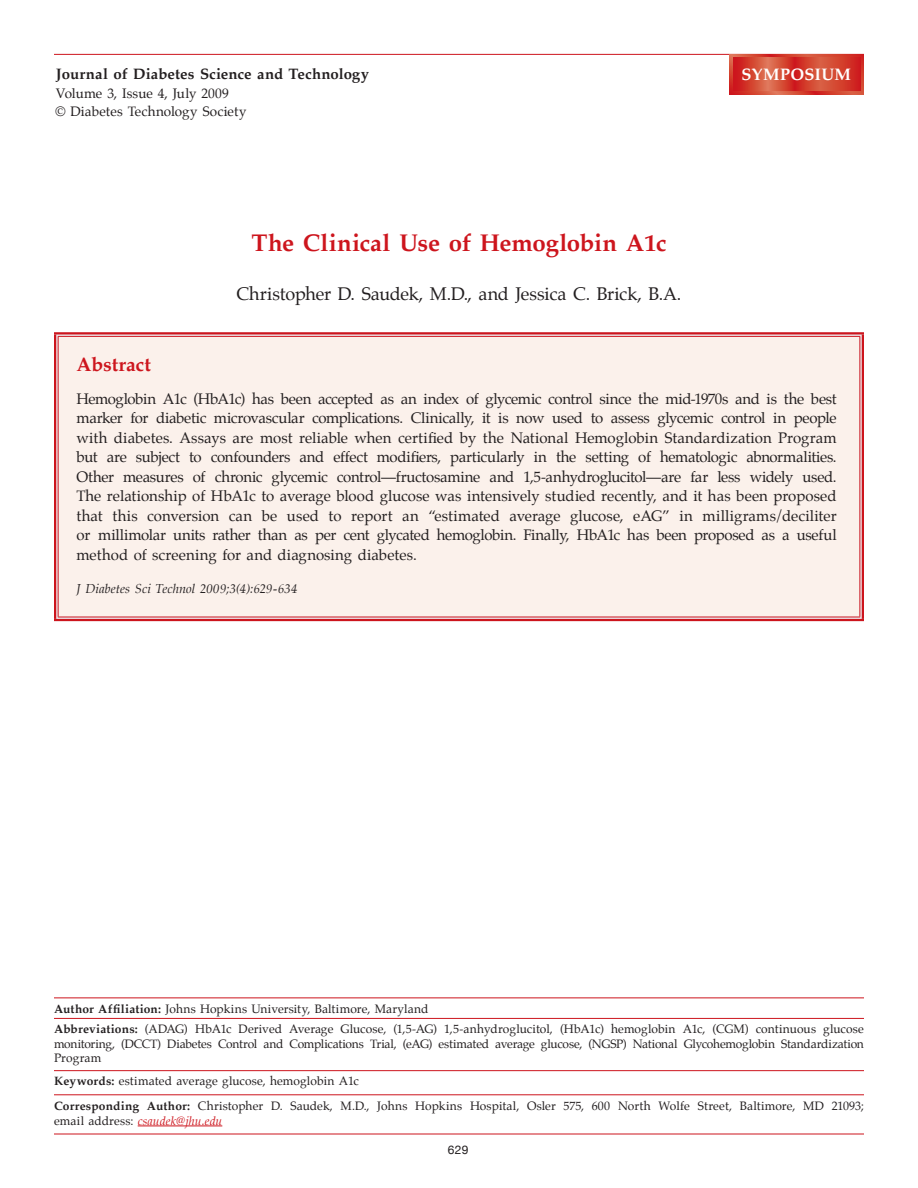
<style>
.page{position:relative;width:918px;height:1188px;background:#fff}
.page>*{position:absolute;margin:0;border:0;box-sizing:border-box;transform-origin:0 0}
.t1{font:700 24px "Palatino";letter-spacing:-.005em;color:#cd151d}
.Subheads{font:700 19.5px "Palatino";letter-spacing:-.005em;color:#cd151d}
.Authors-Names{font:18px "Palatino";letter-spacing:-.01em;color:#231f20}
.t2{font:700 16.5px "Palatino";letter-spacing:.02em;color:#fff}
.Subhead2{font:15px/19.5px "Palatino";letter-spacing:.005em;color:#231f20;text-align:justify}
.t3{font:700 15px "Palatino";letter-spacing:.005em;color:#231f20}
.t4{font:13.5px/18px "Palatino";letter-spacing:.005em;color:#231f20}
.Subhead2-2{font:italic 12.75px "Palatino";letter-spacing:.005em;color:#231f20}
.t5{font:12px/14.4px "Palatino";letter-spacing:.005em;color:#231f20;text-align:justify}
.t6{font:12px "Helvetica Neue";color:#231f20}
.s1{font-weight:700}
.s2{font-style:italic;color:#cd151d}
</style>
<div class="page">
<hr style="left:54px;top:1134px;width:810px;height:1px;background:#cd151d">
<hr style="left:138px;top:1126px;width:84px;height:1px;background:#cd151d">
<hr style="left:54px;top:998px;width:810px;height:1px;background:#cd151d">
<hr style="left:54px;top:1018px;width:810px;height:1px;background:#cd151d">
<hr style="left:54px;top:1070px;width:810px;height:1px;background:#cd151d">
<hr style="left:54px;top:1094px;width:810px;height:1px;background:#cd151d">
<div style="left:56px;top:334px;width:806px;height:285px;background:#fbf1eb"></div>
<svg style="left:56px;top:334px;width:806px;height:3px;background:#e2a8ad"></svg>
<svg style="left:56px;top:337px;width:2px;height:280px"></svg>
<svg style="left:860px;top:337px;width:2px;height:280px"></svg>
<hr style="left:54px;top:617px;width:810px;height:4px;background:#e9d3d8">
<hr style="left:54px;top:332px;width:810px;height:2px;background:#cd151d">
<hr style="left:58px;top:336px;width:802px;height:1px;background:#cd151d">
<hr style="left:54px;top:334px;width:2px;height:285px;background:#cd151d">
<hr style="left:58px;top:337px;width:1px;height:280px;background:#cd151d">
<hr style="left:859px;top:337px;width:1px;height:280px;background:#cd151d">
<hr style="left:862px;top:334px;width:2px;height:285px;background:#cd151d">
<hr style="left:58px;top:617px;width:802px;height:1px;background:#cd151d">
<hr style="left:54px;top:619px;width:810px;height:2px;background:#cd151d">
<hr style="left:54px;top:54px;width:810px;height:1px;background:#cd151d">
<svg style="left:730px;top:54px;width:134px;height:40px"></svg>
<svg style="left:733px;top:57px;width:128px;height:34px;background:#d44231"></svg>
<p class="t3" style="left:56px;top:61px;width:315px">Journal of Diabetes Science and Technology</p>
<p class="t4" style="left:55px;top:85px;width:193px">Volume 3, Issue 4, July 2009<br>© Diabetes Technology Society</p>
<p class="t1" style="left:252px;top:223px;width:416px">The Clinical Use of Hemoglobin A1c</p>
<p class="Authors-Names" style="left:236px;top:279px;width:447px">Christopher D. Saudek, M.D., and Jessica C. Brick, B.A.</p>
<p class="t2" style="left:741px;top:61px;width:111px">SYMPOSIUM</p>
<p class="Subheads" style="left:76px;top:347px;width:76px">Abstract</p>
<p class="Subhead2" style="left:76px;top:389px;width:762px">Hemoglobin A1c (HbA1c) has been accepted as an index of glycemic control since the mid-1970s and is the best marker for diabetic microvascular complications. Clinically, it is now used to assess glycemic control in people with diabetes. Assays are most reliable when certified by the National Hemoglobin Standardization Program but are subject to confounders and effect modifiers, particularly in the setting of hematologic abnormalities.<br>Other measures of chronic glycemic control—fructosamine and 1,5-anhydroglucitol—are far less widely used.<br>The relationship of HbA1c to average blood glucose was intensively studied recently, and it has been proposed that this conversion can be used to report an “estimated average glucose, eAG” in milligrams/deciliter or millimolar units rather than as per cent glycated hemoglobin. Finally, HbA1c has been proposed as a useful method of screening for and diagnosing diabetes.</p>
<p class="Subhead2-2" style="left:76px;top:578px;width:223px">J Diabetes Sci Technol 2009;3(4):629-634</p>
<p class="t5" style="left:54px;top:1001px;width:376px"><span class="s1">Author Affiliation:</span> Johns Hopkins University, Baltimore, Maryland</p>
<p class="t5" style="left:54px;top:1022px;width:811px"><span class="s1">Abbreviations:</span> (ADAG) HbA1c Derived Average Glucose, (1,5-AG) 1,5-anhydroglucitol, (HbA1c) hemoglobin A1c, (CGM) continuous glucose monitoring, (DCCT) Diabetes Control and Complications Trial, (eAG) estimated average glucose, (NGSP) National Glycohemoglobin Standardization Program</p>
<p class="t5" style="left:54px;top:1074px;width:306px"><span class="s1">Keywords:</span> estimated average glucose, hemoglobin A1c</p>
<p class="t5" style="left:54px;top:1099px;width:811px"><span class="s1">Corresponding Author:</span> Christopher D. Saudek, M.D., Johns Hopkins Hospital, Osler 575, 600 North Wolfe Street, Baltimore, MD 21093; email address: <span class="s2">csaudek@jhu.edu</span></p>
<p class="t6" style="left:448px;top:1143px;width:22px">629</p>
</div>
